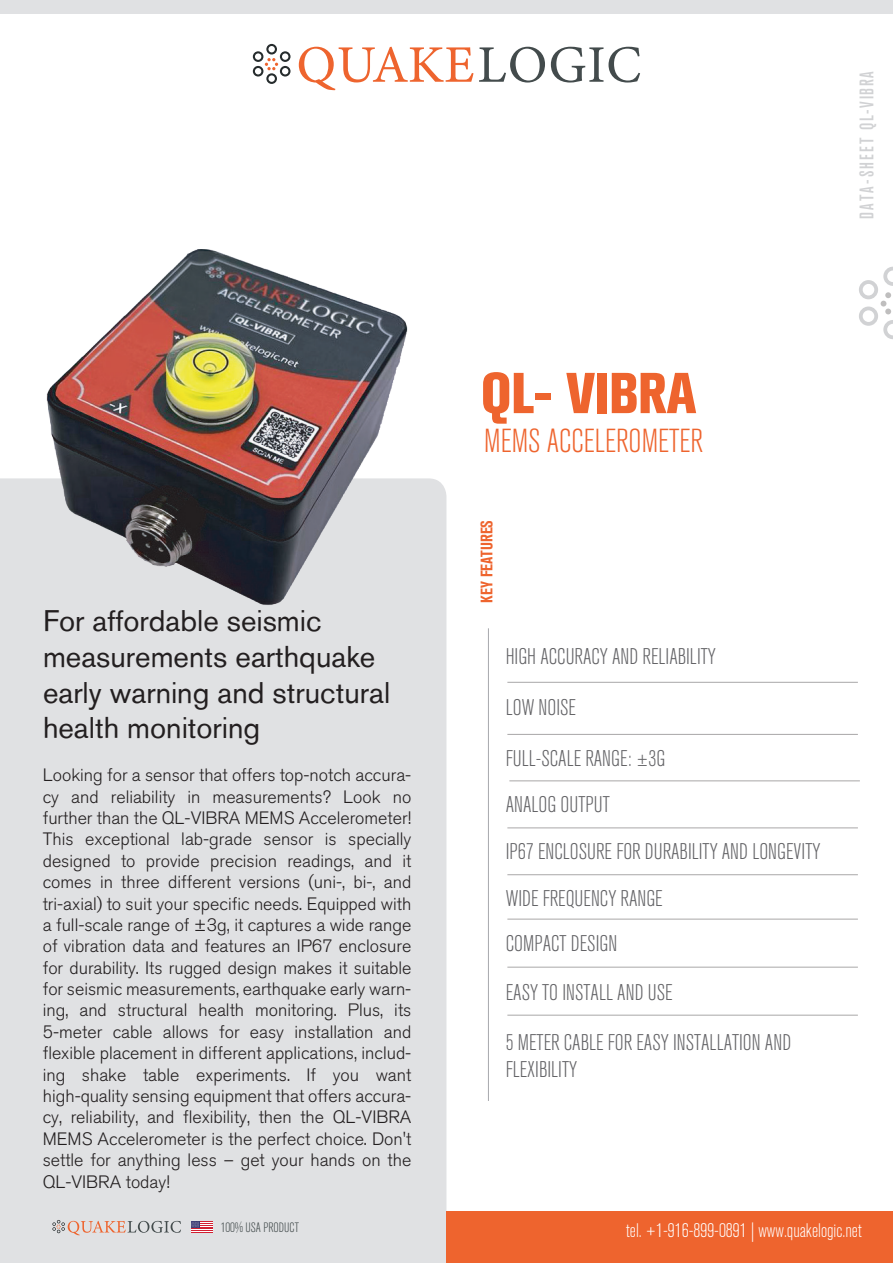
<style>
.page{position:relative;width:893px;height:1263px;background:#fff}
.page>*{position:absolute;margin:0;border:0;box-sizing:border-box;transform-origin:0 0}
.t1{font:800 condensed 57px "Akzidenz Grotesk BQ";letter-spacing:-.015em;color:#ee642e}
.t2{font:300 condensed 33px "Akzidenz Grotesk BQ";color:#ee642e}
.t3{font:29.7px/35.7px "Akzidenz Grotesk BQ";color:#231f20}
.t4{font:300 condensed 22.5px/46px "Akzidenz Grotesk BQ";color:#636366}
.t5{font:300 condensed 19.5px "Akzidenz Grotesk BQ";color:#fff}
.t6{font:500 condensed 19.5px "Akzidenz Grotesk BQ";letter-spacing:.11em;color:#d1d2d4}
.t7{font:300 17.85px/21.5px "Akzidenz Grotesk BQ";color:#231f20;text-align:justify}
.t8{font:700 condensed 16.5px "Akzidenz Grotesk BQ";color:#ee642e}
.t9{font:300 condensed 13.5px "Akzidenz Grotesk BQ";color:#434b4c}
</style>
<div class="page">
<div style="left:0;top:478px;width:446px;height:785px;background:#e0e1e3"></div>
<svg style="left:52px;top:1220px;width:129px;height:15px;background:#d0c3c0"></svg>
<svg style="left:191px;top:1221px;width:21px;height:12px"></svg>
<div style="left:0;top:0;width:893px;height:14px;background:#e0e1e3"></div>
<div style="left:446px;top:1212px;width:447px;height:51px;background:#ee642e"></div>
<svg style="left:859px;top:267px;width:34px;height:72px"></svg>
<hr style="left:488px;top:628px;width:1px;height:473px;background:#a8a9ad">
<hr style="left:507px;top:682px;width:351px;height:1px;background:#231f20">
<hr style="left:507px;top:734px;width:351px;height:1px;background:#231f20">
<hr style="left:509px;top:781px;width:351px;height:1px;background:#231f20">
<hr style="left:507px;top:828px;width:351px;height:1px;background:#231f20">
<hr style="left:507px;top:874px;width:351px;height:1px;background:#231f20">
<hr style="left:507px;top:919px;width:351px;height:1px;background:#231f20">
<hr style="left:507px;top:967px;width:351px;height:1px;background:#231f20">
<hr style="left:507px;top:1015px;width:351px;height:1px;background:#231f20">
<img style="left:47px;top:250px;width:361px;height:355px">
<svg style="left:299px;top:47px;width:174px;height:43px"></svg>
<svg style="left:479px;top:47px;width:161px;height:36px"></svg>
<svg style="left:253px;top:44px;width:37px;height:40px"></svg>
<h3 class="t3" style="left:43px;top:603px;width:349px">For affordable seismic measurements earthquake early warning and structural health monitoring</h3>
<p class="t7" style="left:43px;top:765px;width:370px">Looking for a sensor that offers top-notch accura&shy;cy and reliability in measurements? Look no further than the QL-VIBRA MEMS Accelerometer!<br>This exceptional lab-grade sensor is specially designed to provide precision readings, and it comes in three different versions (uni-, bi-, and tri-axial) to suit your specific needs. Equipped with a full-scale range of ±3g, it captures a wide range of vibration data and features an IP67 enclosure for durability. Its rugged design makes it suitable for seismic measurements, earthquake early warn&shy;ing, and structural health monitoring. Plus, its 5-meter cable allows for easy installation and flexible placement in different applications, includ&shy;ing shake table experiments. If you want high-quality sensing equipment that offers accura&shy;cy, reliability, and flexibility, then the QL-VIBRA MEMS Accelerometer is the perfect choice. Don't settle for anything less – get your hands on the QL-VIBRA today!</p>
<p class="t9" style="left:221px;top:1220px;width:80px">100% USA PRODUCT</p>
<p class="t6" style="left:856px;top:219px;width:149px;rotate:-90deg">DATA-SHEET QL-VIBRA</p>
<h1 class="t1" style="left:481px;top:360px;width:217px">QL- VIBRA</h1>
<h2 class="t2" style="left:484px;top:423px;width:220px">MEMS ACCELEROMETER</h2>
<p class="t8" style="left:477px;top:602px;width:84px;rotate:-90deg">KEY FEATURES</p>
<p class="t4" style="left:506px;top:634px;width:212px">HIGH ACCURACY AND RELIABILITY</p>
<p class="t4" style="left:506px;top:685px;width:72px">LOW NOISE</p>
<p class="t4" style="left:506px;top:736px;width:316px">FULL-SCALE RANGE: ±3G<br>ANALOG OUTPUT<br>IP67 ENCLOSURE FOR DURABILITY AND LONGEVITY<br>WIDE FREQUENCY RANGE<br>COMPACT DESIGN</p>
<p class="t4" style="left:506px;top:969px;width:168px">EASY TO INSTALL AND USE</p>
<p class="t4" style="left:506px;top:1029px;width:287px;line-height:27px">5 METER CABLE FOR EASY INSTALLATION AND<br>FLEXIBILITY</p>
<p class="t5" style="left:626px;top:1220px;width:237px">tel. +1-916-899-0891 | www.quakelogic.net</p>
</div>
